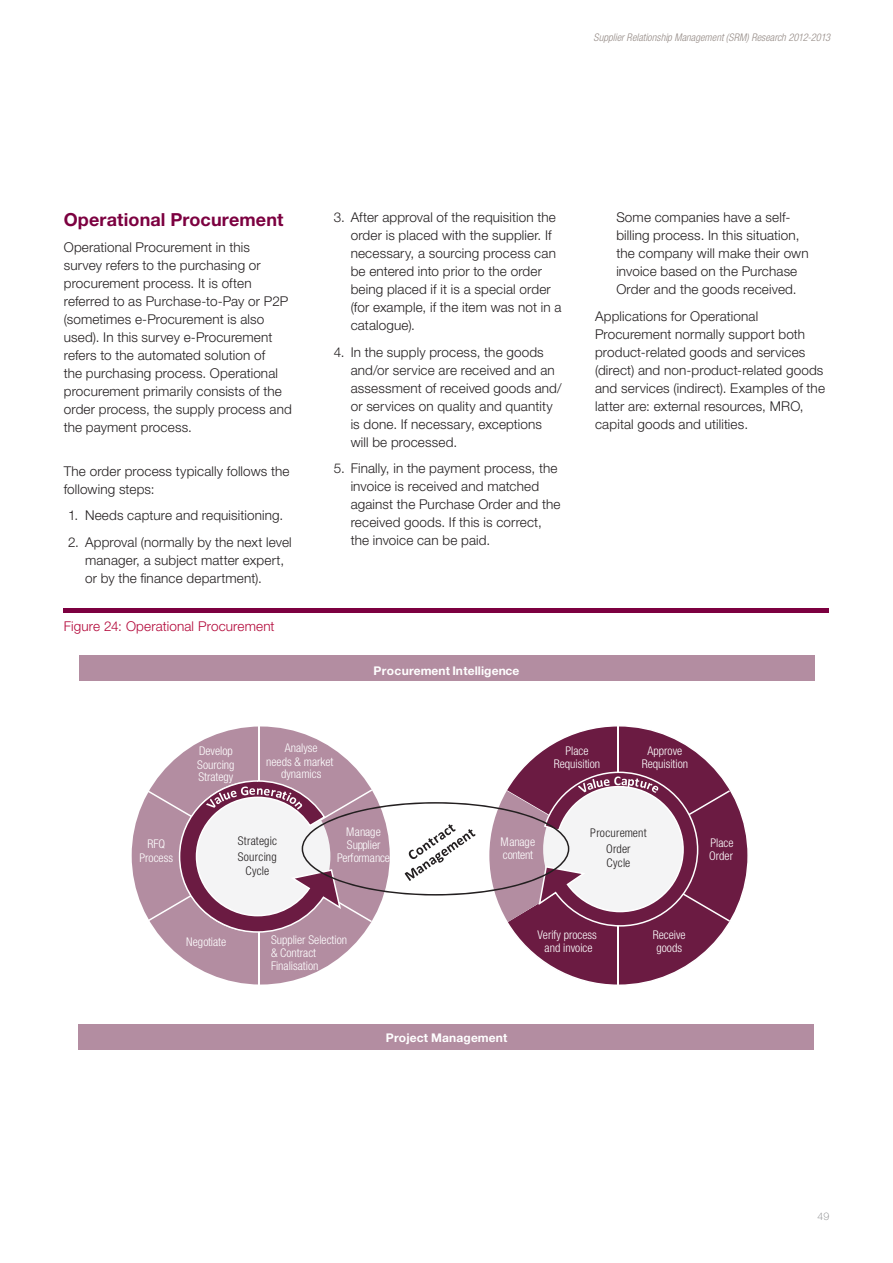
<style>
.page{position:relative;width:893px;height:1263px;background:#fff}
.page>*{position:absolute;margin:0;border:0;box-sizing:border-box;transform-origin:0 0}
.t1{font:700 18px "Helvetica Neue LT Std";letter-spacing:.005em;color:#7c0040}
.t2{font:300 13.5px/18px "Helvetica Neue LT Std";letter-spacing:.01em;color:#231f20}
.t3{font:300 13.5px "Helvetica Neue LT Std";letter-spacing:.01em;color:#b30739}
.t4{font:300 condensed 12px/13px "Helvetica Neue LT Std";color:#fff;text-align:center}
.t5{font:300 condensed 12px/14.9px "Helvetica Neue LT Std";letter-spacing:.02em;color:#231f20;text-align:center}
.t6{font:700 12px "Helvetica Neue LT Std";letter-spacing:.01em;color:#fff}
.t7{font:italic 300 condensed 10.5px "Helvetica Neue LT Std";letter-spacing:.005em;color:#958b86}
.t8{font:100 10.5px "Helvetica Neue LT Std";color:#77797b}
</style>
<div class="page">
<div style="left:79px;top:655px;width:736px;height:26px;background:#b38da1"></div>
<div style="left:79px;top:1024px;width:735px;height:26px;background:#b38da1"></div>
<div style="left:132px;top:726px;width:258px;height:258px;background:#b38da1;border-radius:50%"></div>
<svg style="left:515px;top:726px;width:233px;height:259px;fill:#6b1b42"></svg>
<hr style="left:258px;top:727px;width:2px;height:258px;background:#fff">
<hr style="left:617px;top:727px;width:2px;height:258px;background:#fff">
<svg style="left:147px;top:766px;width:583px;height:167px"></svg>
<hr style="left:64px;top:609px;width:765px;height:4px;background:#7c0040">
<p class="t7" style="left:593px;top:32px;width:238px">Supplier Relationship Management (SRM) Research 2012-2013</p>
<h1 class="t1" style="left:64px;top:208px;width:221px">Operational Procurement</h1>
<p class="t2" style="left:64px;top:238px;width:229px">Operational Procurement in this<br>survey refers to the purchasing or procurement process. It is often referred to as Purchase-to-Pay or P2P (sometimes e-Procurement is also used). In this survey e-Procurement refers to the automated solution of<br>the purchasing process. Operational procurement primarily consists of the order process, the supply process and the payment process.</p>
<p class="t2" style="left:64px;top:462px;width:227px">The order process typically follows the following steps:</p>
<p class="t2" style="left:68px;top:506px;width:217px">1. Needs capture and requisitioning.</p>
<p class="t2" style="left:85px;top:533px;width:208px;text-indent:-17px">2. Approval (normally by the next level manager, a subject matter expert, or by the finance department).</p>
<p class="t3" style="left:64px;top:618px;width:212px">Figure 24: Operational Procurement</p>
<p class="t2" style="left:351px;top:208px;width:212px;text-indent:-17px">3. After approval of the requisition the order is placed with the supplier. If necessary, a sourcing process can be entered into prior to the order being placed if it is a special order (for example, if the item was not in a catalogue).</p>
<p class="t2" style="left:351px;top:343px;width:213px;text-indent:-17px">4. In the supply process, the goods and/or service are received and an assessment of received goods and/ or services on quality and quantity is done. If necessary, exceptions will be processed.</p>
<p class="t2" style="left:351px;top:459px;width:211px;text-indent:-17px">5. Finally, in the payment process, the invoice is received and matched against the Purchase Order and the received goods. If this is correct, the invoice can be paid.</p>
<p class="t2" style="left:616px;top:208px;width:194px">Some companies have a self&shy;billing process. In this situation, the company will make their own invoice based on the Purchase<br>Order and the goods received.</p>
<p class="t2" style="left:595px;top:307px;width:231px">Applications for Operational Procurement normally support both product-related goods and services (direct) and non-product-related goods and services (indirect). Examples of the latter are: external resources, MRO, capital goods and utilities.</p>
<p class="t6" style="left:374px;top:663px;width:147px">Procurement Intelligence</p>
<p class="t4" style="left:139px;top:837px;width:35px;line-height:13.5px">RFQ<br>Process</p>
<p class="t4" style="left:197px;top:744px;width:39px;text-align:left">Develop<br>Sourcing<br>Strategy</p>
<p class="t4" style="left:266px;top:741px;width:69px">Analyse<br>needs &amp; market dynamics</p>
<p class="t4" style="left:554px;top:744px;width:48px;line-height:13.5px">Place<br>Requisition</p>
<p class="t4" style="left:642px;top:744px;width:48px;line-height:13.5px">Approve<br>Requisition</p>
<p class="t4" style="left:337px;top:825px;width:54px">Manage<br>Supplier<br>Performance</p>
<p class="t5" style="left:238px;top:833px;width:41px">Strategic<br>Sourcing<br>Cycle</p>
<p class="t5" style="left:590px;top:826px;width:58px">Procurement<br>Order<br>Cycle</p>
<p class="t4" style="left:501px;top:835px;width:36px;line-height:13.5px;text-align:left">Manage content</p>
<p class="t4" style="left:186px;top:935px;width:41px">Negotiate</p>
<p class="t4" style="left:271px;top:933px;width:78px;text-align:left">Supplier Selection &amp; Contract<br>Finalisation</p>
<p class="t4" style="left:537px;top:928px;width:61px;line-height:13.5px">Verify process and invoice</p>
<p class="t4" style="left:653px;top:928px;width:34px;line-height:13.5px">Receive goods</p>
<p class="t4" style="left:709px;top:835px;width:26px;line-height:13.5px;text-align:left">Place<br>Order</p>
<p class="t6" style="left:386px;top:1030px;width:123px">Project Management</p>
<p class="t8" style="left:817px;top:1211px;width:13px">49</p>
</div>
